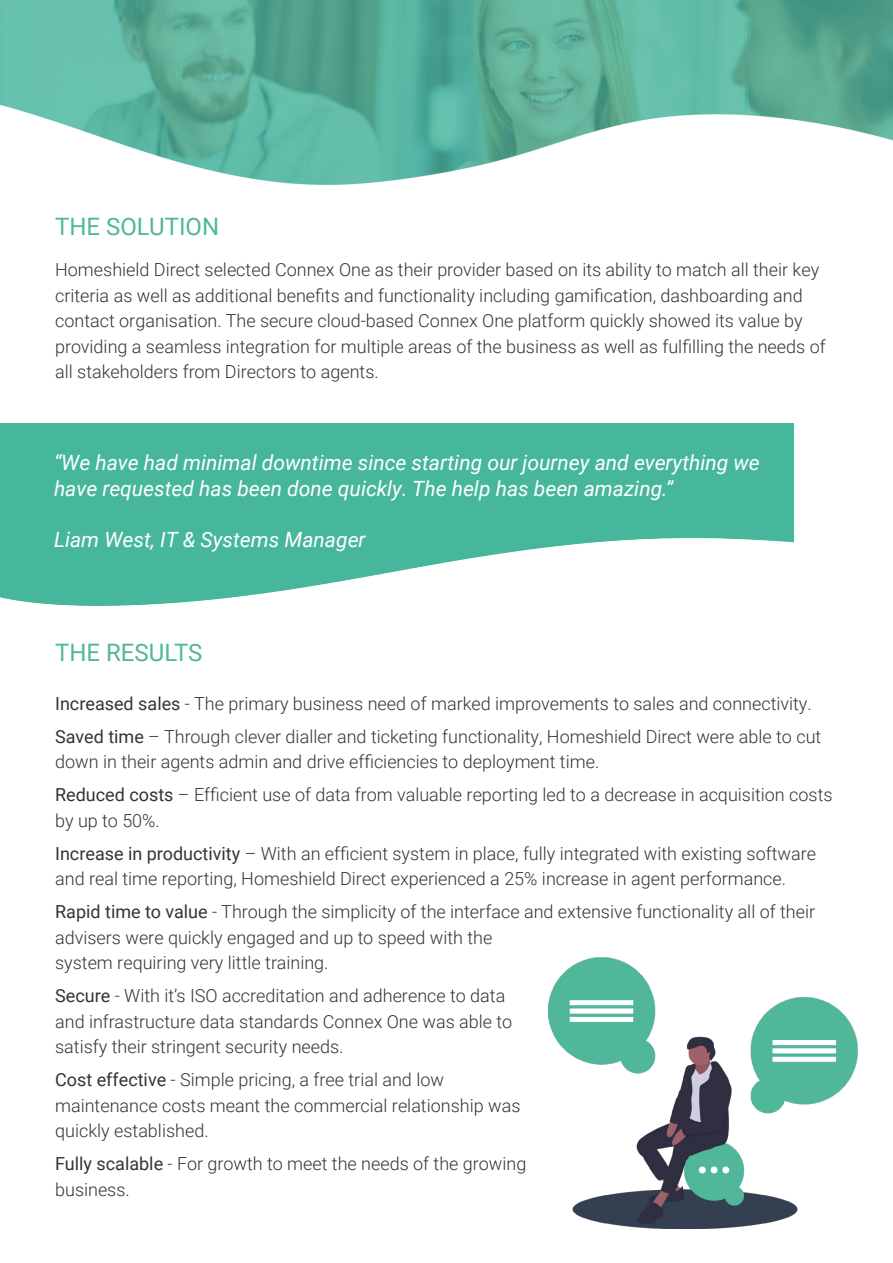
<style>
.page{position:relative;width:893px;height:1263px;background:#fff}
.page>*{position:absolute;margin:0;border:0;box-sizing:border-box;transform-origin:0 0}
.t1{font:24px "Roboto";color:#50b79b}
.t2{font:italic 21px/25.5px "Roboto";color:#fff}
.t3{font:300 18px/25.5px "Roboto";color:#343434}
.s1{font-weight:400}
</style>
<div class="page">
<img style="left:0;top:0;width:893px;height:85px">
<img style="left:1px;top:423px;width:792px;height:182px">
<img style="left:0;top:85px;width:893px;height:100px">
<img style="left:548px;top:957px;width:309px;height:271px">
<p class="t1" style="left:55px;top:210px;width:166px">THE SOLUTION</p>
<p class="t3" style="left:55px;top:256px;width:772px">Homeshield Direct selected Connex One as their provider based on its ability to match all their key criteria as well as additional benefits and functionality including gamification, dashboarding and contact organisation. The secure cloud-based Connex One platform quickly showed its value by providing a seamless integration for multiple areas of the business as well as fulfilling the needs of all stakeholders from Directors to agents.</p>
<p class="t2" style="left:54px;top:449px;width:707px">“We have had minimal downtime since starting our journey and everything we have requested has been done quickly. The help has been amazing.”</p>
<p class="t2" style="left:54px;top:526px;width:313px">Liam West, IT &amp; Systems Manager</p>
<p class="t1" style="left:55px;top:636px;width:149px">THE RESULTS</p>
<p class="t3" style="left:55px;top:690px;width:758px"><span class="s1">Increased sales</span> - The primary business need of marked improvements to sales and connectivity.</p>
<p class="t3" style="left:55px;top:723px;width:768px"><span class="s1">Saved time</span> – Through clever dialler and ticketing functionality, Homeshield Direct were able to cut down in their agents admin and drive efficiencies to deployment time.</p>
<p class="t3" style="left:55px;top:781px;width:779px"><span class="s1">Reduced costs</span> – Efficient use of data from valuable reporting led to a decrease in acquisition costs by up to 50%.</p>
<p class="t3" style="left:55px;top:840px;width:762px"><span class="s1">Increase in productivity</span> – With an efficient system in place, fully integrated with existing software and real time reporting, Homeshield Direct experienced a 25% increase in agent performance.</p>
<p class="t3" style="left:55px;top:898px;width:762px"><span class="s1">Rapid time to value</span> - Through the simplicity of the interface and extensive functionality all of their advisers were quickly engaged and up to speed with the<br>system requiring very little training.</p>
<p class="t3" style="left:55px;top:982px;width:459px"><span class="s1">Secure</span> - With it’s ISO accreditation and adherence to data and infrastructure data standards Connex One was able to satisfy their stringent security needs.</p>
<p class="t3" style="left:55px;top:1066px;width:467px"><span class="s1">Cost effective</span> - Simple pricing, a free trial and low maintenance costs meant the commercial relationship was quickly established.</p>
<p class="t3" style="left:55px;top:1150px;width:473px"><span class="s1">Fully scalable</span> - For growth to meet the needs of the growing business.</p>
</div>
